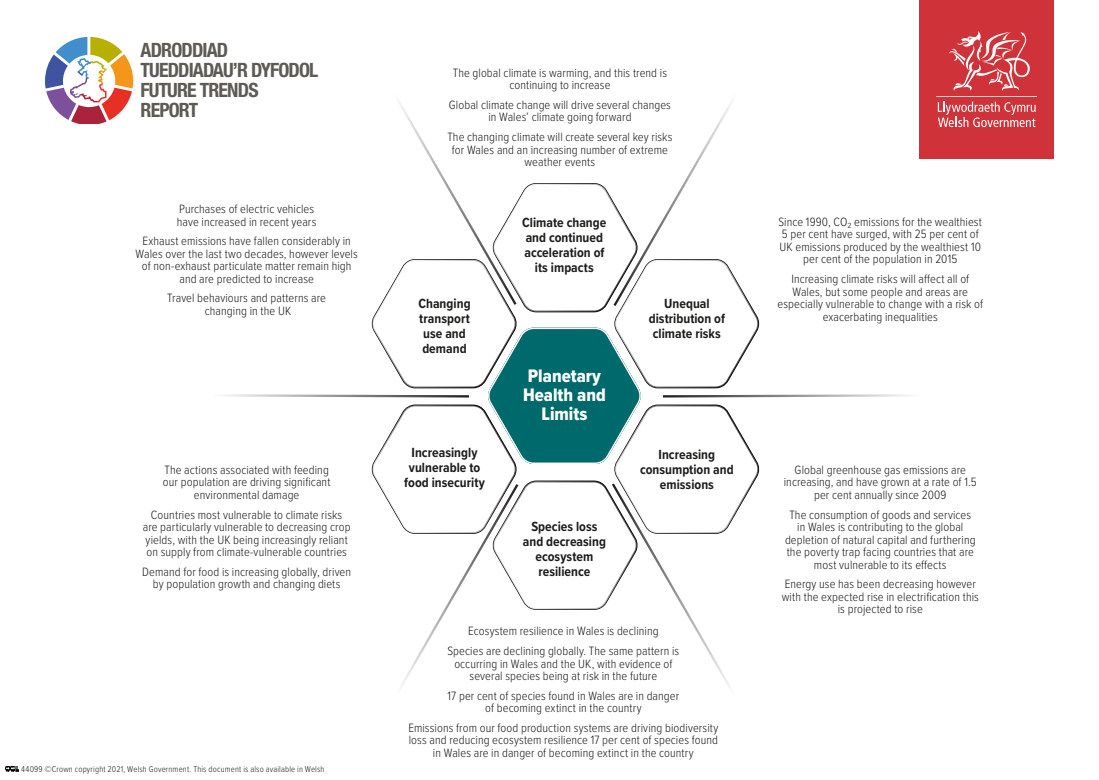
<style>
.page{position:relative;width:1099px;height:780px;background:#fff}
.page>*{position:absolute;margin:0;border:0;box-sizing:border-box;transform-origin:0 0}
.t1{font:700 condensed 22.62px/22.6px "Helvetica Neue LT Std";letter-spacing:-.04em;color:#555554}
.t2{font:700 condensed 19.75px/19.8px "Helvetica Neue LT Std";letter-spacing:-.04em;color:#5e5a56}
.t3{font:18.75px/18.8px "Proxima Nova Cond Extrabld";color:#fff;text-align:center}
.text{font:700 13.75px/15px "Proxima Nova Cond";letter-spacing:.005em;color:#1c1c1a;text-align:center}
.text-2{font:300 12.5px/12.5px "Proxima Nova Cond";letter-spacing:.005em;color:#1c1c1a;text-align:center}
.t4{font:300 8.75px "Proxima Nova Cond";letter-spacing:.02em;color:#1c1c1a}
</style>
<div class="page">
<div style="left:919px;top:0;width:134px;height:158px;background:#cf3339"></div>
<svg style="left:937px;top:31px;width:101px;height:97px"></svg>
<hr style="left:936px;top:96px;width:101px;height:1px;background:#fff">
<svg style="left:45px;top:37px;width:88px;height:87px"></svg>
<svg style="left:6px;top:766px;width:13px;height:6px"></svg>
<svg style="left:224px;top:101px;width:698px;height:587px"></svg>
<img style="left:488px;top:327px;width:152px;height:137px">
<h2 class="t2" style="left:140px;top:40px;width:179px">ADRODDIAD<br>TUEDDIADAU’R DYFODOL<br>FUTURE TRENDS<br>REPORT</h2>
<h1 class="t1" style="left:131px;top:45px;width:205px">ADRODDIAD<br>TUEDDIADAU’R DYFODOL<br>FUTURE TRENDS<br>REPORT</h1>
<p class="text-2" style="left:177px;top:202px;width:141px;text-align:left">Purchases of electric vehicles have increased in recent years</p>
<p class="text-2" style="left:136px;top:234px;width:224px">Exhaust emissions have fallen considerably in Wales over the last two decades, however levels of non-exhaust particulate matter remain high and are predicted to increase</p>
<p class="text-2" style="left:167px;top:291px;width:160px">Travel behaviours and patterns are changing in the UK</p>
<p class="text-2" style="left:163px;top:463px;width:169px">The actions associated with feeding our population are driving significant environmental damage</p>
<p class="text-2" style="left:143px;top:507px;width:209px">Countries most vulnerable to climate risks are particularly vulnerable to decreasing crop yields, with the UK being increasingly reliant on supply from climate-vulnerable countries</p>
<p class="text-2" style="left:142px;top:564px;width:210px">Demand for food is increasing globally, driven by population growth and changing diets</p>
<p class="t4" style="left:21px;top:762px;width:305px">44099 ©Crown copyright 2021, Welsh Government. This document is also available in Welsh</p>
<p class="text-2" style="left:453px;top:66px;width:216px">The global climate is warming, and this trend is continuing to increase</p>
<p class="text-2" style="left:449px;top:98px;width:224px">Global climate change will drive several changes in Wales’ climate going forward</p>
<p class="text-2" style="left:447px;top:130px;width:226px">The changing climate will create several key risks for Wales and an increasing number of extreme weather events</p>
<p class="text" style="left:418px;top:295px;width:54px;text-align:left">Changing transport use and demand</p>
<p class="text" style="left:404px;top:444px;width:82px">Increasingly vulnerable to food insecurity</p>
<p class="text" style="left:522px;top:214px;width:86px">Climate change and continued acceleration of its impacts</p>
<p class="t3" style="left:523px;top:366px;width:84px">Planetary<br>Health and<br>Limits</p>
<p class="text" style="left:523px;top:518px;width:85px">Species loss and decreasing ecosystem resilience</p>
<p class="text" style="left:648px;top:296px;width:78px">Unequal distribution of climate risks</p>
<p class="text" style="left:640px;top:446px;width:95px">Increasing consumption and emissions</p>
<p class="text-2" style="left:468px;top:624px;width:192px">Ecosystem resilience in Wales is declining</p>
<p class="text-2" style="left:447px;top:644px;width:233px">Species are declining globally. The same pattern is occurring in Wales and the UK, with evidence of several species being at risk in the future</p>
<p class="text-2" style="left:447px;top:688px;width:233px">17 per cent of species found in Wales are in danger of becoming extinct in the country</p>
<p class="text-2" style="left:408px;top:720px;width:311px">Emissions from our food production systems are driving biodiversity loss and reducing ecosystem resilience 17 per cent of species found in Wales are in danger of becoming extinct in the country</p>
<p class="text-2" style="left:778px;top:215px;width:205px">Since 1990, CO₂ emissions for the wealthiest 5 per cent have surged, with 25 per cent of UK emissions produced by the wealthiest 10 per cent of the population in 2015</p>
<p class="text-2" style="left:777px;top:272px;width:207px">Increasing climate risks will affect all of Wales, but some people and areas are especially vulnerable to change with a risk of exacerbating inequalities</p>
<p class="text-2" style="left:783px;top:463px;width:194px">Global greenhouse gas emissions are increasing, and have grown at a rate of 1.5 per cent annually since 2009</p>
<p class="text-2" style="left:785px;top:507px;width:192px">The consumption of goods and services in Wales is contributing to the global depletion of natural capital and furthering the poverty trap facing countries that are most vulnerable to its effects</p>
<p class="text-2" style="left:781px;top:577px;width:199px">Energy use has been decreasing however with the expected rise in electrification this is projected to rise</p>
</div>
